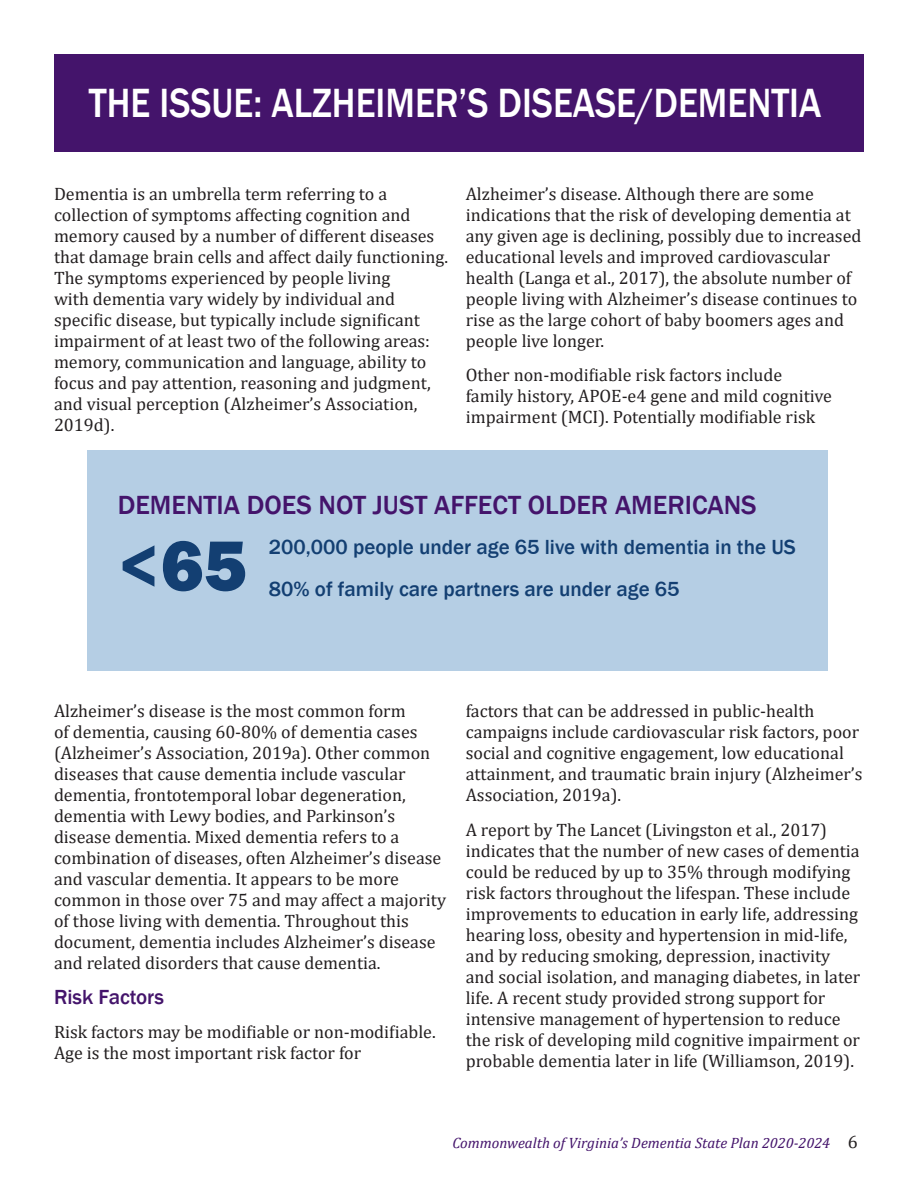
<style>
.page{position:relative;width:918px;height:1188px;background:#fff}
.page>*{position:absolute;margin:0;border:0;box-sizing:border-box;transform-origin:0 0}
.t1{font:800 73.5px "Franklin Gothic";color:#133f72}
.t2{font:500 42px "Franklin Gothic";color:#fff;scale:.88 1}
.t3{font:500 27px "Franklin Gothic";color:#44146b}
.t4{font:500 21px "Franklin Gothic";color:#133f72}
.t5{font:500 21px "Franklin Gothic";color:#44146b}
.t6{font:18px/21px "Cambria";color:#231f20}
.t7{font:italic 15px "Cambria";color:#44146b}
.s1{font-style:normal;font-size:18px;color:#231f20}
</style>
<div class="page">
<div style="left:87px;top:450px;width:741px;height:221px;background:#b5cee4"></div>
<div style="left:54px;top:54px;width:810px;height:98px;background:#44146b"></div>
<p class="t2" style="left:89px;top:77px;width:834px">THE ISSUE: ALZHEIMER’S DISEASE/DEMENTIA</p>
<p class="t6" style="left:54px;top:183px;width:396px">Dementia is an umbrella term referring to a collection of symptoms affecting cognition and memory caused by a number of different diseases that damage brain cells and affect daily functioning.<br>The symptoms experienced by people living<br>with dementia vary widely by individual and</p>
<p class="t6" style="left:54px;top:309px;width:367px">specific disease, but typically include significant</p>
<p class="t6" style="left:54px;top:330px;width:378px">impairment of at least two of the following areas: memory, communication and language, ability to focus and pay attention, reasoning and judgment, and visual perception (Alzheimer’s Association, 2019d).</p>
<p class="t6" style="left:466px;top:183px;width:397px">Alzheimer’s disease. Although there are some indications that the risk of developing dementia at any given age is declining, possibly due to increased educational levels and improved cardiovascular health (Langa et al., 2017), the absolute number of people living with Alzheimer’s disease continues to rise as the large cohort of baby boomers ages and people live longer.</p>
<p class="t6" style="left:466px;top:365px;width:318px">Other non-modifiable risk factors include</p>
<p class="t6" style="left:466px;top:386px;width:368px">family history, APOE-e4 gene and mild cognitive</p>
<p class="t6" style="left:466px;top:407px;width:351px">impairment (MCI). Potentially modifiable risk</p>
<h2 class="t3" style="left:118px;top:489px;width:640px">DEMENTIA DOES NOT JUST AFFECT OLDER AMERICANS</h2>
<p class="t4" style="left:269px;top:534px;width:528px">200,000 people under age 65 live with dementia in the US</p>
<p class="t1" style="left:118px;top:518px;width:131px">&lt;65</p>
<p class="t4" style="left:269px;top:576px;width:412px">80% of family care partners are under age 65</p>
<p class="t6" style="left:54px;top:701px;width:394px">Alzheimer’s disease is the most common form<br>of dementia, causing 60-80% of dementia cases (Alzheimer’s Association, 2019a). Other common diseases that cause dementia include vascular dementia, frontotemporal lobar degeneration, dementia with Lewy bodies, and Parkinson’s disease dementia. Mixed dementia refers to a combination of diseases, often Alzheimer’s disease and vascular dementia. It appears to be more common in those over 75 and may affect a majority of those living with dementia. Throughout this document, dementia includes Alzheimer’s disease and related disorders that cause dementia.</p>
<p class="t5" style="left:54px;top:984px;width:112px">Risk Factors</p>
<p class="t6" style="left:54px;top:1022px;width:383px">Risk factors may be modifiable or non-modifiable.</p>
<p class="t6" style="left:54px;top:1043px;width:309px">Age is the most important risk factor for</p>
<p class="t6" style="left:466px;top:701px;width:398px">factors that can be addressed in public-health campaigns include cardiovascular risk factors, poor social and cognitive engagement, low educational attainment, and traumatic brain injury (Alzheimer’s Association, 2019a).</p>
<p class="t6" style="left:466px;top:819px;width:396px">A report by The Lancet (Livingston et al., 2017) indicates that the number of new cases of dementia could be reduced by up to 35% through modifying risk factors throughout the lifespan. These include improvements to education in early life, addressing hearing loss, obesity and hypertension in mid-life, and by reducing smoking, depression, inactivity and social isolation, and managing diabetes, in later life. A recent study provided strong support for intensive management of hypertension to reduce the risk of developing mild cognitive impairment or probable dementia later in life (Williamson, 2019).</p>
<p class="t7" style="left:452px;top:1132px;width:407px">Commonwealth of Virginia’s Dementia State Plan 2020-2024 <span class="s1">6</span></p>
</div>
